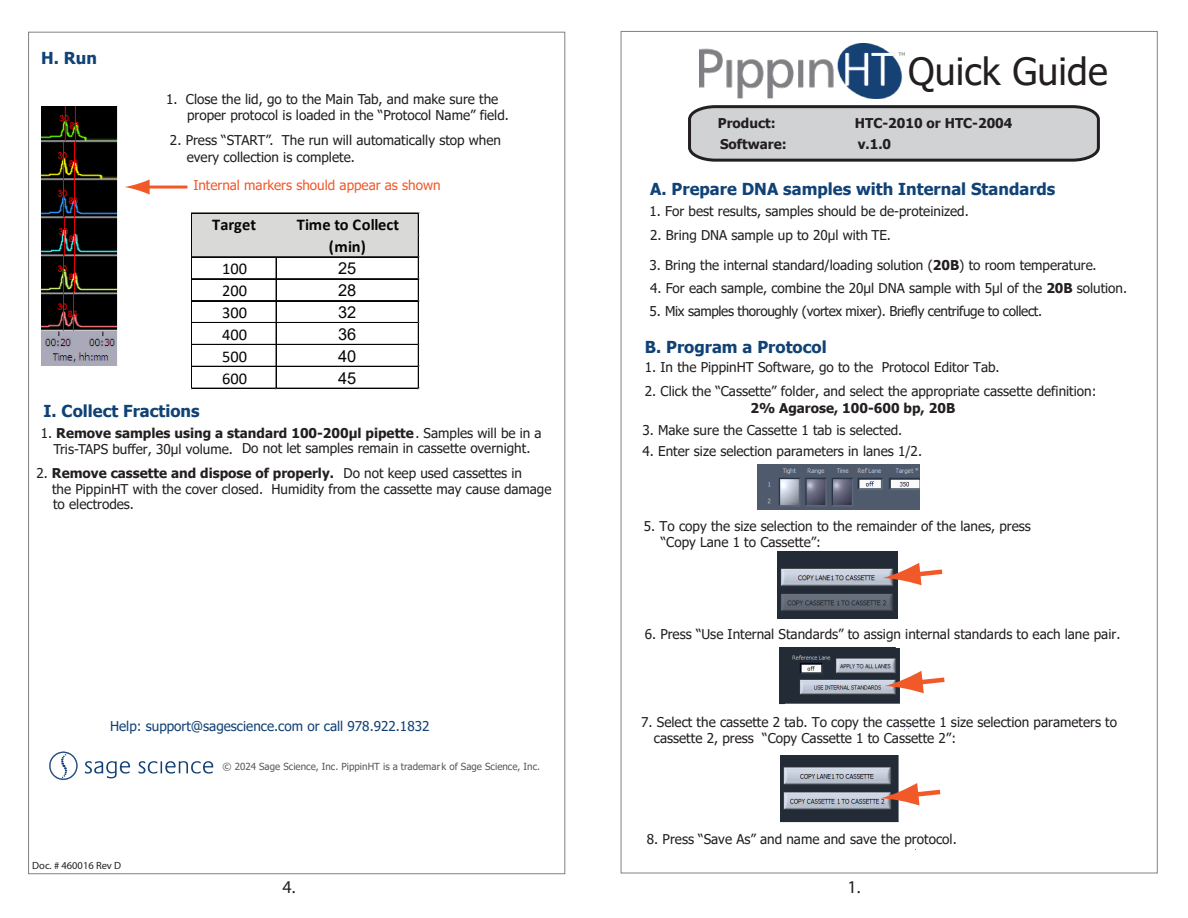
<style>
.page{position:relative;width:1188px;height:918px;background:#fff}
.page>*{position:absolute;margin:0;border:0;box-sizing:border-box;transform-origin:0 0}
.t1{font:37.5px "Tahoma";color:#231f20}
.t2{font:18px "Myriad Pro";color:#231f20}
.t3{font:700 16.5px "Tahoma";color:#104276}
.t4{font:700 16.35px/21.9px "Calibri";letter-spacing:.005em;color:#050504;text-align:center}
.t5{font:16.35px "Calibri";letter-spacing:-.005em;color:#050504}
.t6{font:16.35px "Arial";color:#050504}
.t7{font:13.5px/16.2px "Tahoma";color:#231f20}
.t8{font:13.5px "Tahoma";letter-spacing:-.025em;color:#231f20}
.t9{font:700 13.5px "Tahoma";color:#231f20}
.t10{font:13.5px "Tahoma";color:#114175}
.t11{font:13.5px "Tahoma";color:#f15929}
.t12{font:10.5px "Myriad Pro";color:#231f20}
.t13{font:9.75px "Tahoma";color:#57585a}
.s1{font-weight:700}
</style>
<div class="page">
<hr style="left:145px;top:186px;width:42px;height:3px;background:#f15929">
<svg style="left:124px;top:179px;width:26px;height:16px"></svg>
<img style="left:779px;top:648px;width:121px;height:57px">
<img style="left:781px;top:755px;width:135px;height:95px">
<img style="left:778px;top:551px;width:119px;height:68px">
<img style="left:785px;top:649px;width:124px;height:80px">
<svg style="left:688px;top:105px;width:412px;height:57px;background:#bebec0"></svg>
<img style="left:700px;top:43px;width:204px;height:56px">
<svg style="left:885px;top:671px;width:60px;height:22px"></svg>
<svg style="left:880px;top:783px;width:61px;height:23px"></svg>
<svg style="left:882px;top:563px;width:61px;height:22px"></svg>
<img style="left:757px;top:465px;width:163px;height:45px">
<img style="left:42px;top:107px;width:76px;height:258px">
<div style="left:192px;top:214px;width:227px;height:44px;background:#d9d9d8"></div>
<hr style="left:192px;top:213px;width:227px;height:1px;background:#050504">
<hr style="left:192px;top:257px;width:227px;height:1px;background:#050504">
<hr style="left:192px;top:278px;width:227px;height:1px;background:#050504">
<hr style="left:192px;top:279px;width:227px;height:1px;background:#050504">
<hr style="left:192px;top:300px;width:227px;height:1px;background:#050504">
<hr style="left:192px;top:301px;width:227px;height:1px;background:#050504">
<hr style="left:192px;top:322px;width:227px;height:1px;background:#050504">
<hr style="left:192px;top:344px;width:227px;height:1px;background:#050504">
<hr style="left:192px;top:366px;width:227px;height:1px;background:#050504">
<hr style="left:191px;top:213px;width:1px;height:176px;background:#050504">
<hr style="left:276px;top:258px;width:1px;height:131px;background:#050504">
<hr style="left:192px;top:388px;width:227px;height:1px;background:#050504">
<hr style="left:418px;top:214px;width:1px;height:175px;background:#050504">
<svg style="left:85px;top:761px;width:45px;height:17px"></svg>
<svg style="left:139px;top:761px;width:74px;height:13px"></svg>
<svg style="left:49px;top:752px;width:29px;height:28px"></svg>
<p class="t3" style="left:41px;top:46px;width:57px">H. Run</p>
<h1 class="t1" style="left:908px;top:46px;width:201px">Quick Guide</h1>
<p class="t7" style="left:187px;top:91px;width:323px;text-indent:-21px">1. Close the lid, go to the Main Tab, and make sure the proper protocol is loaded in the “Protocol Name” field.</p>
<p class="t7" style="left:187px;top:133px;width:316px;text-indent:-17px">2. Press “START”. The run will automatically stop when every collection is complete.</p>
<p class="t11" style="left:193px;top:176px;width:249px">Internal markers should appear as shown</p>
<p class="t3" style="left:650px;top:177px;width:407px">A. Prepare DNA samples with Internal Standards</p>
<p class="t7" style="left:650px;top:228px;width:242px">2. Bring DNA sample up to 20μl with TE.</p>
<p class="t7" style="left:649px;top:258px;width:449px">3. Bring the internal standard/loading solution (<span class="s1">20B</span>) to room temperature.</p>
<p class="t7" style="left:650px;top:281px;width:479px">4. For each sample, combine the 20μl DNA sample with 5μl of the <span class="s1">20B</span> solution.</p>
<p class="t8" style="left:649px;top:302px;width:394px">5. Mix samples thoroughly (vortex mixer). Briefly centrifuge to collect.</p>
<p class="t3" style="left:645px;top:336px;width:183px">B. Program a Protocol</p>
<p class="t7" style="left:645px;top:360px;width:356px">1. In the PippinHT Software, go to the Protocol Editor Tab.</p>
<p class="t7" style="left:645px;top:384px;width:453px">2. Click the “Cassette” folder, and select the appropriate cassette definition:</p>
<p class="t9" style="left:750px;top:398px;width:206px">2% Agarose, 100-600 bp, 20B</p>
<p class="t7" style="left:642px;top:423px;width:261px">3. Make sure the Cassette 1 tab is selected.</p>
<p class="t7" style="left:642px;top:444px;width:281px">4. Enter size selection parameters in lanes 1/2.</p>
<p class="t9" style="left:718px;top:114px;width:59px">Product:</p>
<p class="t9" style="left:855px;top:114px;width:159px">HTC-2010 or HTC-2004</p>
<p class="t9" style="left:720px;top:134px;width:68px">Software:</p>
<p class="t9" style="left:858px;top:134px;width:35px">v.1.0</p>
<p class="t7" style="left:649px;top:203px;width:321px">1. For best results, samples should be de-proteinized.</p>
<p class="t4" style="left:212px;top:214px;width:45px">Target</p>
<p class="t4" style="left:297px;top:214px;width:104px">Time to Collect (min)</p>
<p class="t5" style="left:222px;top:257px;width:26px">100</p>
<p class="t6" style="left:338px;top:257px;width:20px">25</p>
<p class="t5" style="left:222px;top:279px;width:26px">200</p>
<p class="t6" style="left:338px;top:279px;width:20px">28</p>
<p class="t5" style="left:222px;top:301px;width:26px">300</p>
<p class="t6" style="left:338px;top:301px;width:20px">32</p>
<p class="t5" style="left:222px;top:323px;width:26px">400</p>
<p class="t6" style="left:338px;top:323px;width:20px">36</p>
<p class="t5" style="left:222px;top:345px;width:26px">500</p>
<p class="t6" style="left:338px;top:345px;width:20px">40</p>
<p class="t5" style="left:222px;top:367px;width:26px">600</p>
<p class="t6" style="left:338px;top:367px;width:20px">45</p>
<p class="t3" style="left:44px;top:400px;width:158px">I. Collect Fractions</p>
<p class="t7" style="left:53px;top:442px;width:181px">Tris-TAPS buffer, 30µl volume.</p>
<p class="t7" style="left:242px;top:426px;width:301px;line-height:15.3px;text-indent:-201px">1. <span class="s1">Remove samples using a standard 100-200µl pipette</span>. Samples will be in a<br>Do not let samples remain in cassette overnight.</p>
<p class="t7" style="left:52px;top:465px;width:501px;text-indent:-15px">2. <span class="s1">Remove cassette and dispose of properly.</span> Do not keep used cassettes in<br>the PippinHT with the cover closed. Humidity from the cassette may cause damage</p>
<p class="t7" style="left:53px;top:496px;width:82px">to electrodes.</p>
<p class="t7" style="left:661px;top:518px;width:372px;text-indent:-17px">5. To copy the size selection to the remainder of the lanes, press “Copy Lane 1 to Cassette”:</p>
<p class="t10" style="left:110px;top:717px;width:321px">Help: support@sagescience.com or call 978.922.1832</p>
<p class="t13" style="left:223px;top:760px;width:319px">© 2024 Sage Science, Inc. PippinHT is a trademar k of Sage Science, Inc.</p>
<p class="t12" style="left:32px;top:859px;width:91px">Doc. # 460016 Rev D</p>
<p class="t7" style="left:645px;top:626px;width:477px">6. Press “Use Internal Standards” to assign internal standards to each lane pair.</p>
<p class="t7" style="left:654px;top:715px;width:465px;text-indent:-13px">7. Select the cassette 2 tab. To copy the cassette 1 size selection parameters to cassette 2, press “Copy Cassette 1 to Cassette 2”:</p>
<p class="t7" style="left:647px;top:832px;width:311px">8. Press “Save As” and name and save the protocol.</p>
<h2 class="t2" style="left:282px;top:875px;width:14px">4.</h2>
<h2 class="t2" style="left:848px;top:875px;width:14px">1.</h2>
</div>
